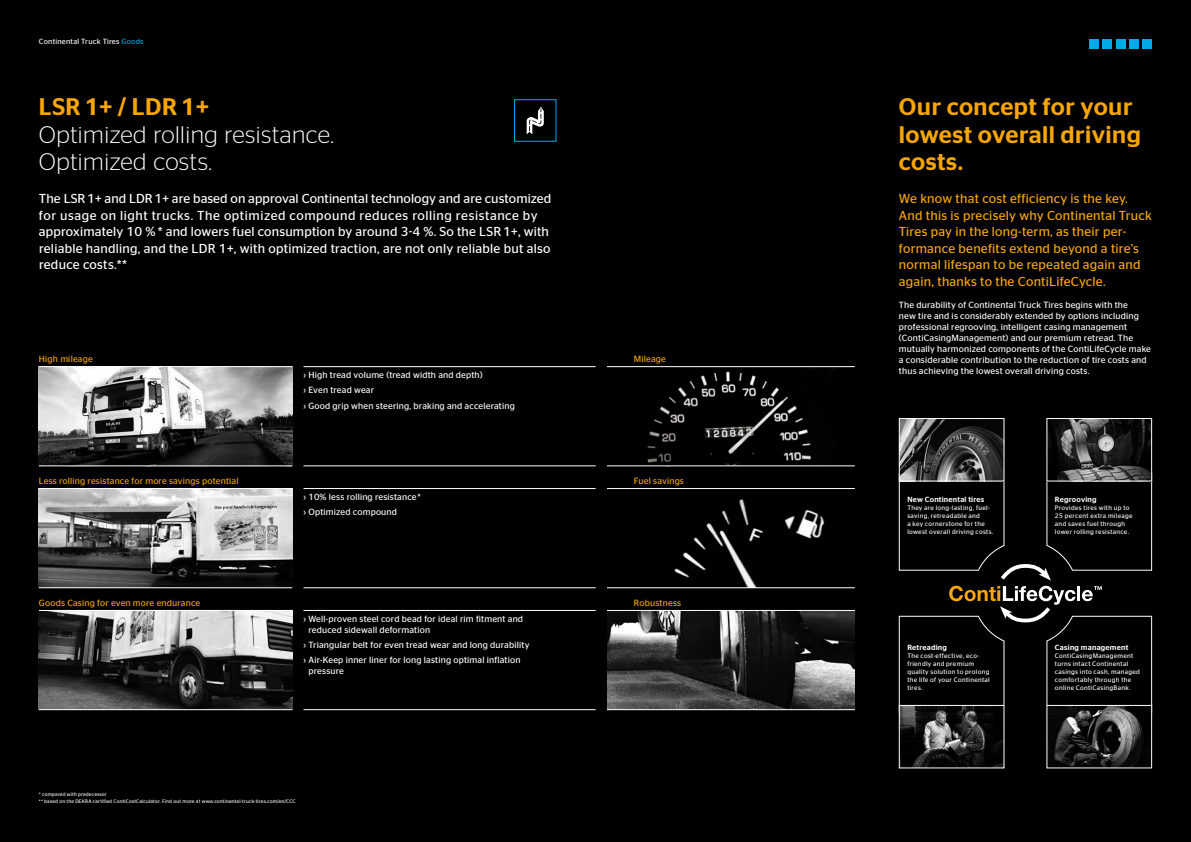
<style>
.page{position:relative;width:1191px;height:842px;background:#000}
.page>*{position:absolute;margin:0;border:0;box-sizing:border-box;transform-origin:0 0}
.t1{font:500 24px/27.5px "Continental Stag Sans";letter-spacing:.02em;color:#f7a600}
.t2{font:300 24px/27.5px "Continental Stag Sans";letter-spacing:.02em;color:#fff}
.t3{font:13px/16.5px "Continental Stag Sans";letter-spacing:.02em;color:#fff}
.t4{font:13px/16.5px "Continental Stag Sans";letter-spacing:.02em;color:#f7a600}
.t5{font:9px/11px "Continental Stag Sans";letter-spacing:.02em;color:#fff}
.t6{font:9px "Continental Stag Sans";letter-spacing:.02em;color:#f7a600}
.t7{font:500 7.5px "Continental Stag Sans";letter-spacing:.03em;color:#fff}
.t8{font:7.5px "Continental Stag Sans";letter-spacing:.03em;color:#fff}
.t9{font:6.5px/8px "Continental Stag Sans";letter-spacing:.045em;color:#fff}
.t10{font:5px/6.5px "Continental Stag Sans";letter-spacing:.03em;color:#fff}
.s1{color:#00abe7}
</style>
<div class="page">
<img style="left:39px;top:489px;width:253px;height:98px">
<img style="left:39px;top:611px;width:253px;height:98px">
<img style="left:39px;top:367px;width:253px;height:98px">
<img style="left:607px;top:611px;width:248px;height:98px">
<img style="left:626px;top:367px;width:210px;height:98px">
<img style="left:620px;top:489px;width:217px;height:98px">
<svg style="left:526px;top:107px;width:18px;height:27px"></svg>
<div style="left:514px;top:99px;width:42px;height:43px;border:1px solid #00abe7"></div>
<div style="left:1089px;top:39px;width:10px;height:10px;background:#00abe7"></div>
<div style="left:1102px;top:39px;width:10px;height:10px;background:#00abe7"></div>
<div style="left:1115px;top:39px;width:10px;height:10px;background:#00abe7"></div>
<div style="left:1128px;top:39px;width:10px;height:10px;background:#00abe7"></div>
<div style="left:1142px;top:39px;width:10px;height:10px;background:#00abe7"></div>
<hr style="left:39px;top:465px;width:253px;height:1px;background:#fff">
<hr style="left:303px;top:465px;width:292px;height:1px;background:#fff">
<hr style="left:607px;top:465px;width:248px;height:1px;background:#fff">
<hr style="left:39px;top:488px;width:253px;height:1px;background:#fff">
<hr style="left:303px;top:488px;width:292px;height:1px;background:#fff">
<hr style="left:607px;top:488px;width:248px;height:1px;background:#fff">
<hr style="left:39px;top:366px;width:253px;height:1px;background:#fff">
<hr style="left:303px;top:366px;width:292px;height:1px;background:#fff">
<hr style="left:607px;top:366px;width:248px;height:1px;background:#fff">
<hr style="left:39px;top:587px;width:253px;height:1px;background:#fff">
<hr style="left:303px;top:587px;width:292px;height:1px;background:#fff">
<hr style="left:607px;top:587px;width:248px;height:1px;background:#fff">
<hr style="left:39px;top:610px;width:253px;height:1px;background:#fff">
<hr style="left:303px;top:610px;width:292px;height:1px;background:#fff">
<hr style="left:607px;top:610px;width:248px;height:1px;background:#fff">
<hr style="left:39px;top:709px;width:253px;height:1px;background:#fff">
<hr style="left:303px;top:709px;width:292px;height:1px;background:#fff">
<hr style="left:607px;top:709px;width:248px;height:1px;background:#fff">
<svg style="left:898px;top:473px;width:254px;height:240px"></svg>
<img style="left:901px;top:420px;width:101px;height:59px">
<div style="left:899px;top:418px;width:105px;height:63px;border:1px solid #fff"></div>
<img style="left:1048px;top:420px;width:102px;height:59px">
<div style="left:1046px;top:418px;width:106px;height:63px;border:1px solid #fff"></div>
<img style="left:1048px;top:707px;width:102px;height:59px">
<div style="left:1046px;top:705px;width:106px;height:63px;border:1px solid #fff"></div>
<img style="left:901px;top:707px;width:101px;height:59px">
<div style="left:899px;top:705px;width:105px;height:63px;border:1px solid #fff"></div>
<p class="t8" style="left:39px;top:37px;width:106px">Continental Truck Tires <span class="s1">Goods</span></p>
<h1 class="t1" style="left:39px;top:93px;width:171px">LSR 1+ / LDR 1+</h1>
<h1 class="t2" style="left:39px;top:120px;width:296px">Optimized rolling resistance.<br>Optimized costs.</h1>
<p class="t3" style="left:39px;top:191px;width:514px">The LSR1+ and LDR1+ are based on approval Continental technology and are customized for usage on light trucks. The optimized compound reduces rolling resistance by approximately 10 % * and lowers fuel consumption by around 3-4 %. So the LSR 1+, with reliable handling, and the LDR 1+, with optimized traction, are not only reliable but also reduce costs.**</p>
<p class="t6" style="left:39px;top:354px;width:55px">High mileage</p>
<p class="t6" style="left:634px;top:354px;width:34px">Mileage</p>
<p class="t5" style="left:303px;top:367px;width:213px;line-height:15.3px">› High tread volume (tread width and depth)<br>› Even tread wear<br>› Good grip when steering, braking and accelerating</p>
<p class="t6" style="left:39px;top:476px;width:201px">Less rolling resistance for more savings potential</p>
<p class="t6" style="left:634px;top:476px;width:52px">Fuel savings</p>
<p class="t5" style="left:303px;top:489px;width:119px;line-height:15.3px">› 10% less rolling resistance* › Optimized compound</p>
<p class="t6" style="left:39px;top:598px;width:163px">Goods Casing for even more endurance</p>
<p class="t6" style="left:634px;top:598px;width:49px">Robustness</p>
<p class="t5" style="left:308px;top:613px;width:216px;text-indent:-5px">› Well-proven steel cord bead for ideal rim fitment and reduced sidewall deformation</p>
<p class="t5" style="left:303px;top:637px;width:227px;line-height:15.3px">› Triangular belt for even tread wear and long durability › Air-Keep inner liner for long lasting optimal inflation</p>
<p class="t5" style="left:308px;top:666px;width:37px">pressure</p>
<p class="t10" style="left:39px;top:791px;width:258px">* compared with predecessor<br>** based on the DEKRA certified ContiCostCalculator. Find out more at www.continental-truck-tires.com/en/CCC</p>
<h1 class="t1" style="left:899px;top:93px;width:243px">Our concept for your lowest overall driving costs.</h1>
<p class="t4" style="left:899px;top:191px;width:254px">We know that cost efficiency is the key.<br>And this is precisely why Continental Truck Tires pay in the long-term, as their per&shy;formance benefits extend beyond a tire’s normal lifespan to be repeated again and again, thanks to the ContiLifeCycle.</p>
<p class="t5" style="left:899px;top:299px;width:254px">The durability of Continental Truck Tires begins with the<br>new tire and is considerably extended by options including professional regrooving, intelligent casing management (ContiCasingManagement) and our premium retread. The mutually harmonized components of the ContiLifeCycle make a considerable contribution to the reduction of tire costs and thus achieving the lowest overall driving costs.</p>
<p class="t7" style="left:907px;top:495px;width:78px">New Continental tires</p>
<p class="t9" style="left:907px;top:504px;width:87px">They are long-lasting, fuel&shy;saving, retreadable and<br>a key cornerstone for the lowest overall driving costs.</p>
<p class="t7" style="left:907px;top:643px;width:41px">Retreading</p>
<p class="t9" style="left:907px;top:651px;width:84px">The cost-effective, eco&shy;friendly and premium quality solution to prolong the life of your Continental tires.</p>
<p class="t7" style="left:1055px;top:495px;width:43px">Regrooving</p>
<p class="t9" style="left:1055px;top:504px;width:79px">Provides tires with up to<br>25 percent extra mileage and saves fuel through lower rolling resistance.</p>
<p class="t7" style="left:1055px;top:643px;width:75px">Casing management</p>
<p class="t9" style="left:1055px;top:651px;width:86px">ContiCasingManagement turns intact Continental casings into cash, managed comfortably through the online ContiCasingBank.</p>
</div>
